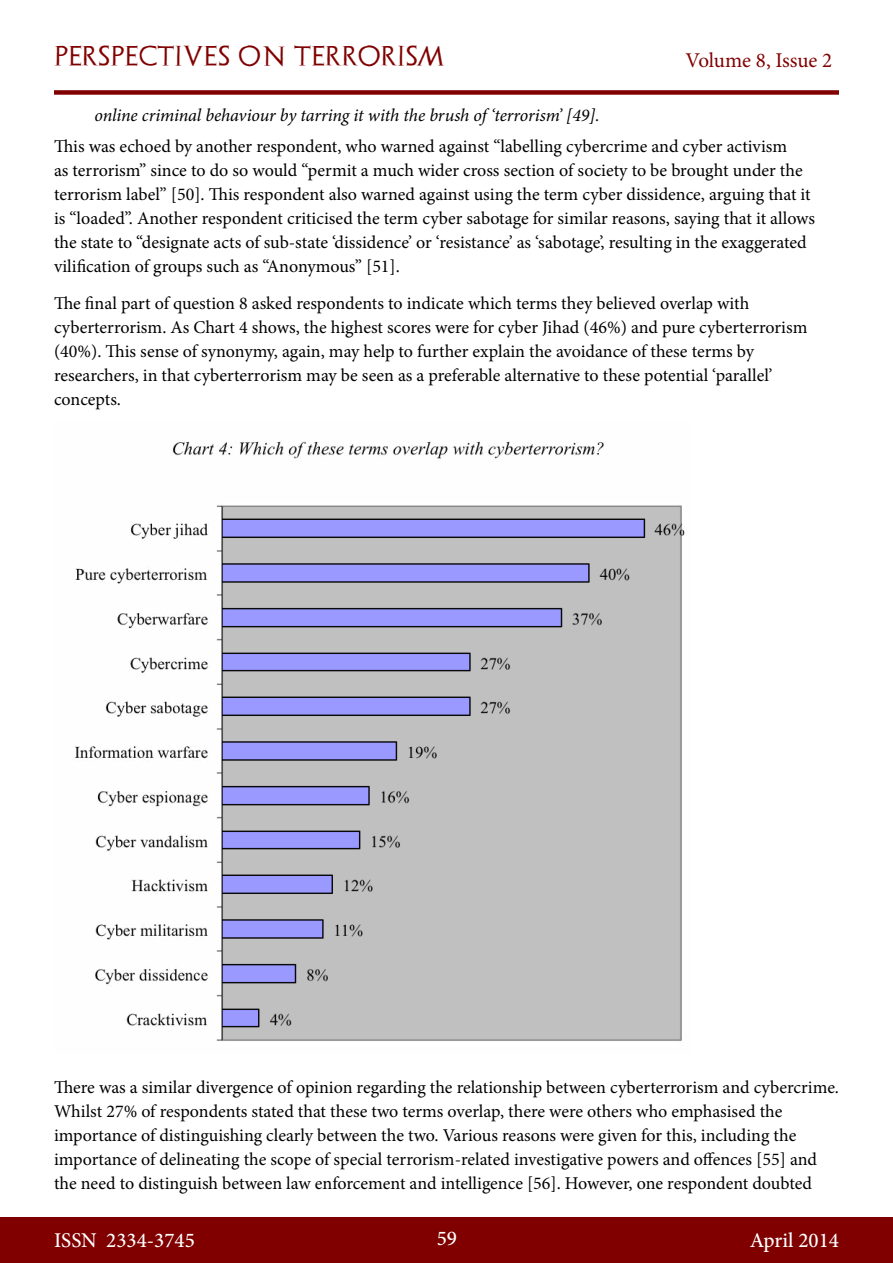
<style>
.page{position:relative;width:893px;height:1263px;background:#fff}
.page>*{position:absolute;margin:0;border:0;box-sizing:border-box;transform-origin:0 0}
.t1{font:500 21px "Minion Pro";color:#fff}
.t2{font:21px "Archeologicaps";letter-spacing:.045em;color:#800000}
.t3{font:21px "Minion Pro";letter-spacing:-.005em;color:#800000}
.t4{font:18px/24px "Minion Pro";color:#000}
.t5{font:italic 18px "Minion Pro";letter-spacing:-.01em;color:#000}
</style>
<div class="page">
<div style="left:0;top:1217px;width:893px;height:46px;background:#800000"></div>
<div style="left:54px;top:90px;width:785px;height:5px;background:#800000"></div>
<img style="left:75px;top:441px;width:610px;height:600px">
<p class="t2" style="left:54px;top:43px;width:392px">PERSPECTIVES ON TERRORISM</p>
<p class="t3" style="left:686px;top:46px;width:148px">Volume 8, Issue 2</p>
<p class="t5" style="left:94px;top:103px;width:507px">online criminal behaviour by tarring it with the brush of ‘terrorism’ [49].</p>
<p class="t4" style="left:54px;top:134px;width:763px">This was echoed by another respondent, who warned against “labelling cybercrime and cyber activism<br>as terrorism” since to do so would “permit a much wider cross section of society to be brought under the terrorism label” [50]. This respondent also warned against using the term cyber dissidence, arguing that it is “loaded”. Another respondent criticised the term cyber sabotage for similar reasons, saying that it allows the state to “designate acts of sub-state ‘dissidence’ or ‘resistance’ as ‘sabotage’, resulting in the exaggerated vilification of groups such as “Anonymous” [51].</p>
<p class="t4" style="left:54px;top:292px;width:755px">The final part of question 8 asked respondents to indicate which terms they believed overlap with cyberterrorism. As Chart 4 shows, the highest scores were for cyber Jihad (46%) and pure cyberterrorism (40%). This sense of synonymy, again, may help to further explain the avoidance of these terms by researchers, in that cyberterrorism may be seen as a preferable alternative to these potential ‘parallel’ concepts.</p>
<p class="t4" style="left:54px;top:1075px;width:786px">There was a similar divergence of opinion regarding the relationship between cyberterrorism and cybercrime.<br>Whilst 27% of respondents stated that these two terms overlap, there were others who emphasised the importance of distinguishing clearly between the two. Various reasons were given for this, including the importance of delineating the scope of special terrorism-related investigative powers and offences [55] and the need to distinguish between law enforcement and intelligence [56]. However, one respondent doubted</p>
<p class="t1" style="left:54px;top:1226px;width:142px">ISSN 2334-3745</p>
<p class="t1" style="left:437px;top:1224px;width:22px">59</p>
<p class="t1" style="left:750px;top:1226px;width:91px">April 2014</p>
</div>
